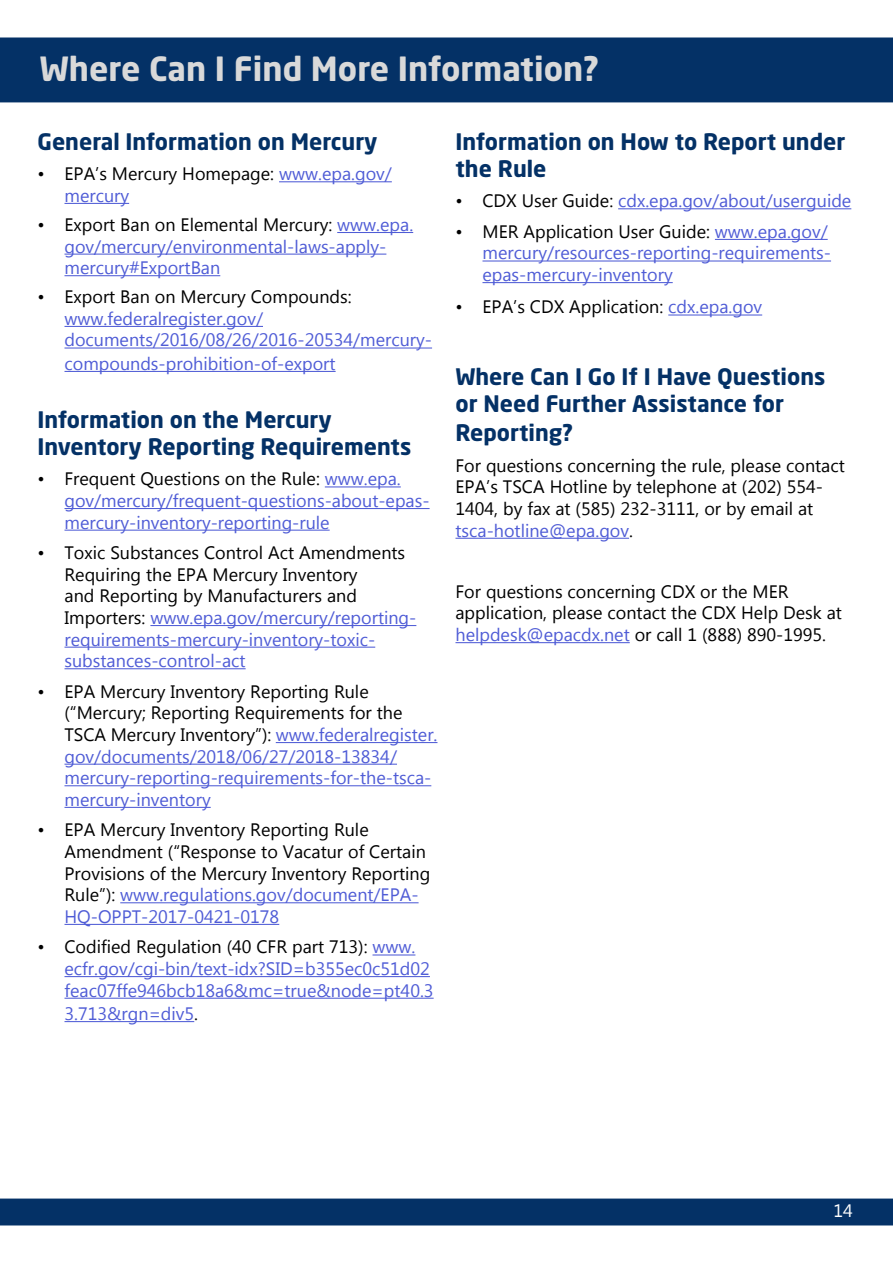
<style>
.page{position:relative;width:893px;height:1263px;background:#fff}
.page>*{position:absolute;margin:0;border:0;box-sizing:border-box;transform-origin:0 0}
.t1{font:700 33px "Neo Sans Std";color:#d9d9d9}
.t2{font:700 22.5px/27px "Neo Sans Std";color:#043166}
.t3{font:18px/21.6px "Myanmar Text";color:#4f5cd6}
.t4{font:18px/21.6px "Myanmar Text";color:#000}
.t5{font:18px "Myanmar Text";color:#fff}
.s1{color:#4f5cd6}
.s2{color:#000}
</style>
<div class="page">
<div style="left:0;top:1198px;width:893px;height:27px;background:#043166"></div>
<hr style="left:64px;top:347px;width:368px;height:2px;background:#4f5cd6">
<hr style="left:64px;top:326px;width:199px;height:1px;background:#4f5cd6">
<hr style="left:279px;top:181px;width:113px;height:1px;background:#4f5cd6">
<hr style="left:64px;top:203px;width:65px;height:1px;background:#4f5cd6">
<hr style="left:337px;top:232px;width:76px;height:1px;background:#4f5cd6">
<hr style="left:64px;top:254px;width:322px;height:1px;background:#4f5cd6">
<hr style="left:64px;top:275px;width:156px;height:1px;background:#4f5cd6">
<hr style="left:64px;top:371px;width:272px;height:1px;background:#4f5cd6">
<hr style="left:325px;top:486px;width:76px;height:1px;background:#4f5cd6">
<hr style="left:64px;top:508px;width:366px;height:1px;background:#4f5cd6">
<hr style="left:64px;top:530px;width:266px;height:1px;background:#4f5cd6">
<hr style="left:150px;top:625px;width:266px;height:1px;background:#4f5cd6">
<hr style="left:64px;top:647px;width:311px;height:1px;background:#4f5cd6">
<hr style="left:64px;top:668px;width:182px;height:1px;background:#4f5cd6">
<hr style="left:276px;top:742px;width:161px;height:1px;background:#4f5cd6">
<hr style="left:64px;top:764px;width:333px;height:1px;background:#4f5cd6">
<hr style="left:64px;top:785px;width:367px;height:1px;background:#4f5cd6">
<hr style="left:64px;top:807px;width:147px;height:1px;background:#4f5cd6">
<hr style="left:120px;top:902px;width:299px;height:1px;background:#4f5cd6">
<hr style="left:64px;top:924px;width:215px;height:1px;background:#4f5cd6">
<hr style="left:372px;top:954px;width:43px;height:1px;background:#4f5cd6">
<hr style="left:64px;top:976px;width:366px;height:1px;background:#4f5cd6">
<hr style="left:64px;top:998px;width:370px;height:1px;background:#4f5cd6">
<hr style="left:64px;top:1021px;width:130px;height:1px;background:#4f5cd6">
<hr style="left:618px;top:208px;width:233px;height:1px;background:#4f5cd6">
<hr style="left:715px;top:239px;width:113px;height:1px;background:#4f5cd6">
<hr style="left:482px;top:260px;width:349px;height:2px;background:#4f5cd6">
<hr style="left:482px;top:282px;width:191px;height:1px;background:#4f5cd6">
<hr style="left:668px;top:314px;width:94px;height:2px;background:#4f5cd6">
<hr style="left:455px;top:538px;width:174px;height:1px;background:#4f5cd6">
<hr style="left:455px;top:642px;width:175px;height:1px;background:#4f5cd6">
<div style="left:1px;top:38px;width:891px;height:64px;background:#043166"></div>
<h1 class="t1" style="left:39px;top:47px;width:561px">Where Can I Find More Information?</h1>
<h2 class="t2" style="left:38px;top:127px;width:342px">General Information on Mercury</h2>
<p class="t4" style="left:64px;top:163px;width:329px;text-indent:-27px">• EPA’s Mercury Homepage: <span class="s1">www.epa.gov/ mercury</span></p>
<p class="t3" style="left:64px;top:214px;width:350px;text-indent:-27px"><span class="s2">• Export Ban on Elemental Mercury:</span> www.epa. gov/mercury/environmental-laws-apply&shy;mercury#ExportBan</p>
<p class="t4" style="left:38px;top:286px;width:316px">• Export Ban on Mercury Compounds:</p>
<p class="t3" style="left:64px;top:308px;width:369px">www.federalregister.gov/ documents/2016/08/26/2016-20534/mercury-</p>
<p class="t3" style="left:64px;top:353px;width:273px">compounds-prohibition-of-export</p>
<h3 class="t2" style="left:38px;top:405px;width:375px">Information on the Mercury<br>Inventory Reporting Requirements</h3>
<p class="t3" style="left:64px;top:468px;width:367px;text-indent:-27px"><span class="s2">• Frequent Questions on the Rule:</span> www.epa. gov/mercury/frequent-questions-about-epas&shy;mercury-inventory-reporting-rule</p>
<p class="t4" style="left:64px;top:542px;width:353px;text-indent:-27px">• Toxic Substances Control Act Amendments Requiring the EPA Mercury Inventory<br>and Reporting by Manufacturers and Importers: <span class="s1">www.epa.gov/mercury/reporting&shy;requirements-mercury-inventory-toxic&shy;substances-control-act</span></p>
<p class="t3" style="left:64px;top:681px;width:374px;text-indent:-27px"><span class="s2">• EPA Mercury Inventory Reporting Rule (“Mercury; Reporting Requirements for the TSCA Mercury Inventory”):</span> www.federalregister. gov/documents/2018/06/27/2018-13834/ mercury-reporting-requirements-for-the-tsca&shy;mercury-inventory</p>
<p class="t4" style="left:64px;top:819px;width:367px;text-indent:-27px">• EPA Mercury Inventory Reporting Rule Amendment (“Response to Vacatur of Certain Provisions of the Mercury Inventory Reporting Rule”): <span class="s1">www.regulations.gov/document/EPA-HQ-OPPT-2017-0421-0178</span></p>
<p class="t3" style="left:64px;top:936px;width:371px;text-indent:-27px"><span class="s2">• Codified Regulation (40 CFR part 713):</span> www. ecfr.gov/cgi-bin/text-idx?SID=b355ec0c51d02 feac07ffe946bcb18a6&amp;mc=true&amp;node=pt40.3</p>
<p class="t3" style="left:64px;top:1003px;width:135px">3.713&amp;rgn=div5<span class="s2">.</span></p>
<h3 class="t2" style="left:455px;top:127px;width:391px">Information on How to Report under the Rule</h3>
<p class="t3" style="left:455px;top:190px;width:397px"><span class="s2">• CDX User Guide:</span> cdx.epa.gov/about/userguide</p>
<p class="t3" style="left:482px;top:221px;width:350px;text-indent:-27px"><span class="s2">• MER Application User Guide:</span> www.epa.gov/ mercury/resources-reporting-requirements&shy;epas-mercury-inventory</p>
<p class="t4" style="left:455px;top:296px;width:308px">• EPA’s CDX Application: <span class="s1">cdx.epa.gov</span></p>
<h3 class="t2" style="left:455px;top:363px;width:371px;line-height:27.9px">Where Can I Go If I Have Questions or Need Further Assistance for<br>Reporting?</h3>
<p class="t4" style="left:455px;top:455px;width:391px">For questions concerning the rule, please contact EPA’s TSCA Hotline by telephone at (202) 554- 1404, by fax at (585) 232-3111, or by email at <span class="s1">tsca-hotline@epa.gov</span>.</p>
<p class="t4" style="left:455px;top:581px;width:388px">For questions concerning CDX or the MER application, please contact the CDX Help Desk at <span class="s1">helpdesk@epacdx.net</span> or call 1 (888) 890-1995.</p>
<p class="t5" style="left:834px;top:1200px;width:21px">14</p>
</div>
